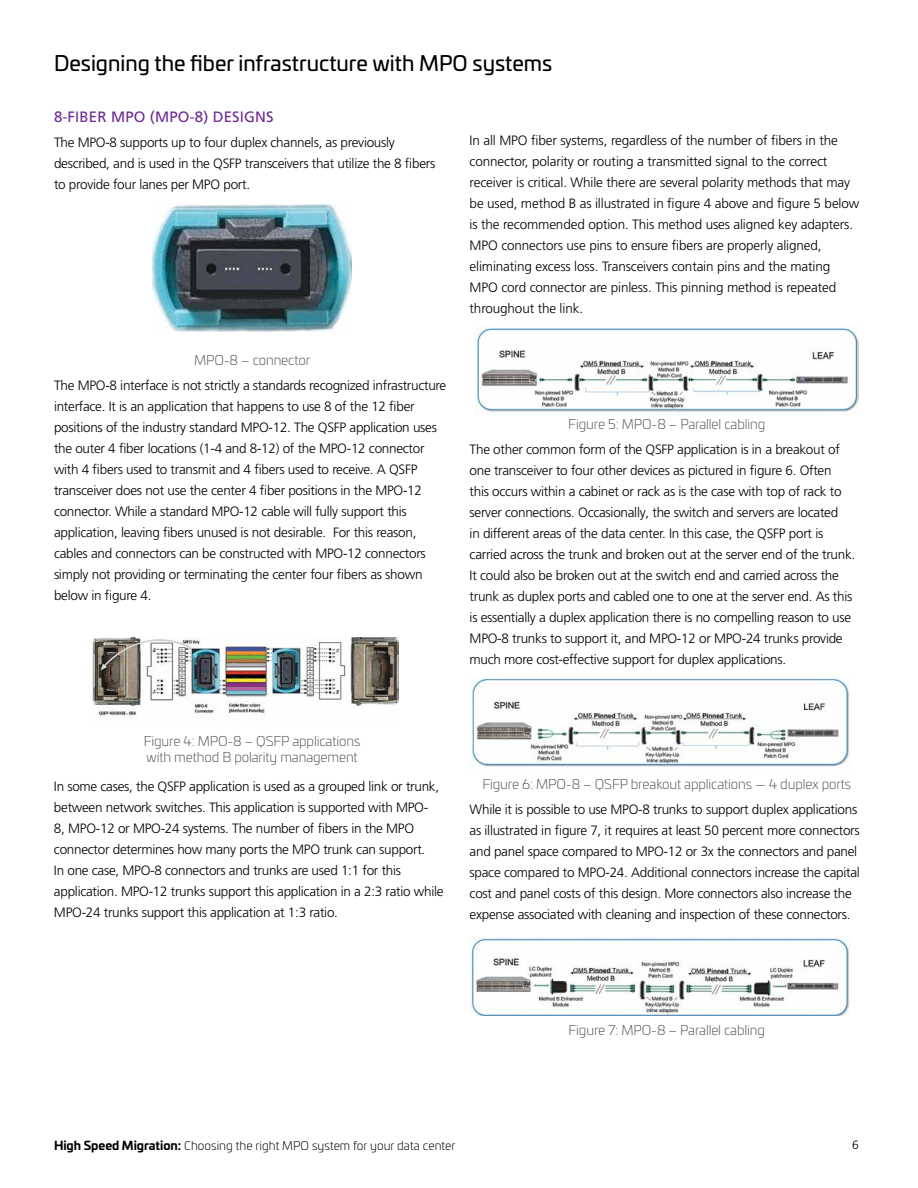
<style>
.page{position:relative;width:918px;height:1188px;background:#fff}
.page>*{position:absolute;margin:0;border:0;box-sizing:border-box;transform-origin:0 0}
.t1{font:21px "Univia Pro";color:#000}
.t2{font:15px "Frutiger LT Pro";letter-spacing:.01em;color:#6f2c91}
.t3{font:300 13.5px/21px "Frutiger LT Pro";letter-spacing:-.02em;color:#000}
.t4{font:300 13.5px/16.5px "Univia Pro";letter-spacing:-.01em;color:#595959}
.t5{font:300 12px "Univia Pro";color:#000}
.t6{font:300 12px "Frutiger LT Pro";color:#000}
.s1{font-weight:700}
</style>
<div class="page">
<img style="left:470px;top:677px;width:380px;height:92px">
<img style="left:470px;top:936px;width:380px;height:80px">
<img style="left:475px;top:327px;width:384px;height:88px">
<img style="left:92px;top:637px;width:307px;height:81px">
<img style="left:152px;top:204px;width:200px;height:127px">
<h1 class="t1" style="left:54px;top:47px;width:500px">Designing the fiber infrastructure with MPO systems</h1>
<p class="t2" style="left:54px;top:107px;width:221px">8-FIBER MPO (MPO-8) DESIGNS</p>
<p class="t3" style="left:54px;top:132px;width:383px">The MPO-8 supports up to four duplex channels, as previously described, and is used in the QSFP transceivers that utilize the 8 fibers to provide four lanes per MPO port.</p>
<p class="t4" style="left:194px;top:351px;width:118px">MPO-8 – connector</p>
<p class="t3" style="left:54px;top:375px;width:394px">The MPO-8 interface is not strictly a standards recognized infrastructure interface. It is an application that happens to use 8 of the 12 fiber positions of the industry standard MPO-12. The QSFP application uses the outer 4 fiber locations (1-4 and 8-12) of the MPO-12 connector with 4 fibers used to transmit and 4 fibers used to receive. A QSFP transceiver does not use the center 4 fiber positions in the MPO-12 connector. While a standard MPO-12 cable will fully support this application, leaving fibers unused is not desirable. For this reason, cables and connectors can be constructed with MPO-12 connectors simply not providing or terminating the center four fibers as shown below in figure 4.</p>
<p class="t3" style="left:470px;top:130px;width:391px">In all MPO fiber systems, regardless of the number of fibers in the connector, polarity or routing a transmitted signal to the correct receiver is critical. While there are several polarity methods that may be used, method B as illustrated in figure 4 above and figure 5 below is the recommended option. This method uses aligned key adapters.<br>MPO connectors use pins to ensure fibers are properly aligned, eliminating excess loss. Transceivers contain pins and the mating MPO cord connector are pinless. This pinning method is repeated throughout the link.</p>
<p class="t4" style="left:568px;top:415px;width:199px">Figure 5: MPO-8 – Parallel cabling</p>
<p class="t3" style="left:470px;top:439px;width:387px">The other common form of the QSFP application is in a breakout of one transceiver to four other devices as pictured in figure 6. Often<br>this occurs within a cabinet or rack as is the case with top of rack to server connections. Occasionally, the switch and servers are located<br>in different areas of the data center. In this case, the QSFP port is carried across the trunk and broken out at the server end of the trunk.<br>It could also be broken out at the switch end and carried across the trunk as duplex ports and cabled one to one at the server end. As this is essentially a duplex application there is no compelling reason to use MPO-8 trunks to support it, and MPO-12 or MPO-24 trunks provide much more cost-effective support for duplex applications.</p>
<p class="t4" style="left:144px;top:732px;width:218px">Figure 4: MPO-8 – QSFP applications with method B polarity management</p>
<p class="t3" style="left:54px;top:776px;width:391px">In some cases, the QSFP application is used as a grouped link or trunk, between network switches. This application is supported with MPO-<br>8, MPO-12 or MPO-24 systems. The number of fibers in the MPO connector determines how many ports the MPO trunk can support.<br>In one case, MPO-8 connectors and trunks are used 1:1 for this application. MPO-12 trunks support this application in a 2:3 ratio while MPO-24 trunks support this application at 1:3 ratio.</p>
<p class="t4" style="left:482px;top:775px;width:370px">Figure 6: MPO-8 – QSFP breakout applications — 4 duplex ports</p>
<p class="t3" style="left:470px;top:799px;width:392px">While it is possible to use MPO-8 trunks to support duplex applications as illustrated in figure 7, it requires at least 50 percent more connectors and panel space compared to MPO-12 or 3x the connectors and panel space compared to MPO-24. Additional connectors increase the capital cost and panel costs of this design. More connectors also increase the expense associated with cleaning and inspection of these connectors.</p>
<p class="t4" style="left:569px;top:1021px;width:198px">Figure 7: MPO-8 – Parallel cabling</p>
<p class="t5" style="left:54px;top:1137px;width:403px"><span class="s1">High Speed Migration:</span> Choosing the right MPO system for your data center</p>
<p class="t6" style="left:852px;top:1138px;width:8px">6</p>
</div>
